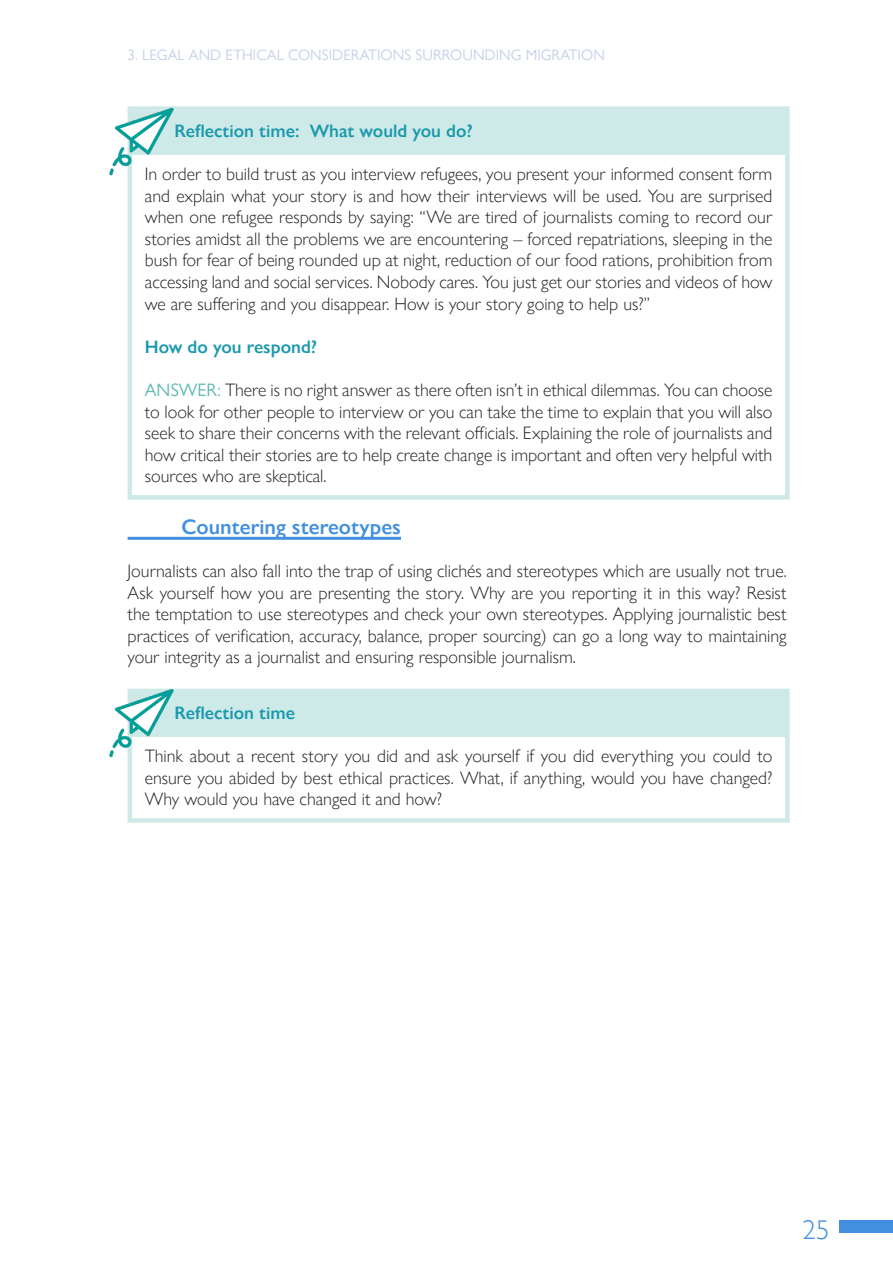
<style>
.page{position:relative;width:893px;height:1263px;background:#fff}
.page>*{position:absolute;margin:0;border:0;box-sizing:border-box;transform-origin:0 0}
.t1{font:300 27px "Gill Sans Nova";color:#418fde}
.Title_3{font:600 21px "Gill Sans Nova";color:#418fde}
.Text{font:300 18px/21.6px "Gill Sans Nova";color:#231f20;text-align:justify}
.Box_Head_turquoise{font:600 18px "Gill Sans Nova";color:#1c99ad}
.t2{font:15px "Gill Sans Nova";color:#c5d0e9}
.s1{font-weight:400;color:#5cb8b2}
</style>
<div class="page">
<div style="left:840px;top:1220px;width:53px;height:13px;background:#418fde"></div>
<hr style="left:128px;top:537px;width:273px;height:3px;background:#418fde">
<div style="left:132px;top:111px;width:653px;height:43px;background:#ceeae8"></div>
<div style="left:128px;top:106px;width:662px;height:394px;border:4px solid #ceeae8"></div>
<div style="left:132px;top:693px;width:653px;height:44px;background:#ceeae8"></div>
<div style="left:128px;top:689px;width:662px;height:134px;border:4px solid #ceeae8"></div>
<img style="left:109px;top:106px;width:86px;height:89px">
<img style="left:109px;top:688px;width:86px;height:88px">
<p class="t2" style="left:128px;top:46px;width:40px">3. LEGAL</p>
<p class="t2" style="left:189px;top:46px;width:12px">AND</p>
<p class="t2" style="left:226px;top:46px;width:26px">ETHICAL</p>
<p class="t2" style="left:288px;top:46px;width:196px">CONSIDERATIONS SURROUNDING</p>
<p class="t2" style="left:526px;top:46px;width:21px">MIGRA</p>
<p class="t2" style="left:569px;top:46px;width:33px">TION</p>
<p class="Box_Head_turquoise" style="left:175px;top:119px;width:300px">Reflection time: What would you do?</p>
<p class="Text" style="left:145px;top:163px;width:629px">In order to build trust as you interview refugees, you present your informed consent form and explain what your story is and how their interviews will be used. You are surprised when one refugee responds by saying: “We are tired of journalists coming to record our stories amidst all the problems we are encountering – forced repatriations, sleeping in the bush for fear of being rounded up at night, reduction of our food rations, prohibition from accessing land and social services. Nobody cares. You just get our stories and videos of how we are suffering and you disappear. How is your story going to help us?”</p>
<p class="Box_Head_turquoise" style="left:145px;top:335px;width:174px">How do you respond?</p>
<p class="Text" style="left:145px;top:379px;width:629px"><span class="s1">ANSWER:</span> There is no right answer as there often isn’t in ethical dilemmas. You can choose to look for other people to interview or you can take the time to explain that you will also seek to share their concerns with the relevant officials. Explaining the role of journalists and how critical their stories are to help create change is important and often very helpful with sources who are skeptical.</p>
<p class="Title_3" style="left:182px;top:514px;width:221px">Countering stereotypes</p>
<p class="Text" style="left:128px;top:560px;width:661px">Journalists can also fall into the trap of using clichés and stereotypes which are usually not true.<br>Ask yourself how you are presenting the story. Why are you reporting it in this way? Resist the temptation to use stereotypes and check your own stereotypes. Applying journalistic best practices of verification, accuracy, balance, proper sourcing) can go a long way to maintaining your integrity as a journalist and ensuring responsible journalism.</p>
<p class="Box_Head_turquoise" style="left:175px;top:702px;width:122px">Reflection time</p>
<p class="Text" style="left:145px;top:745px;width:629px">Think about a recent story you did and ask yourself if you did everything you could to ensure you abided by best ethical practices. What, if anything, would you have changed?<br>Why would you have changed it and how?</p>
<h1 class="t1" style="left:802px;top:1213px;width:28px">25</h1>
</div>
